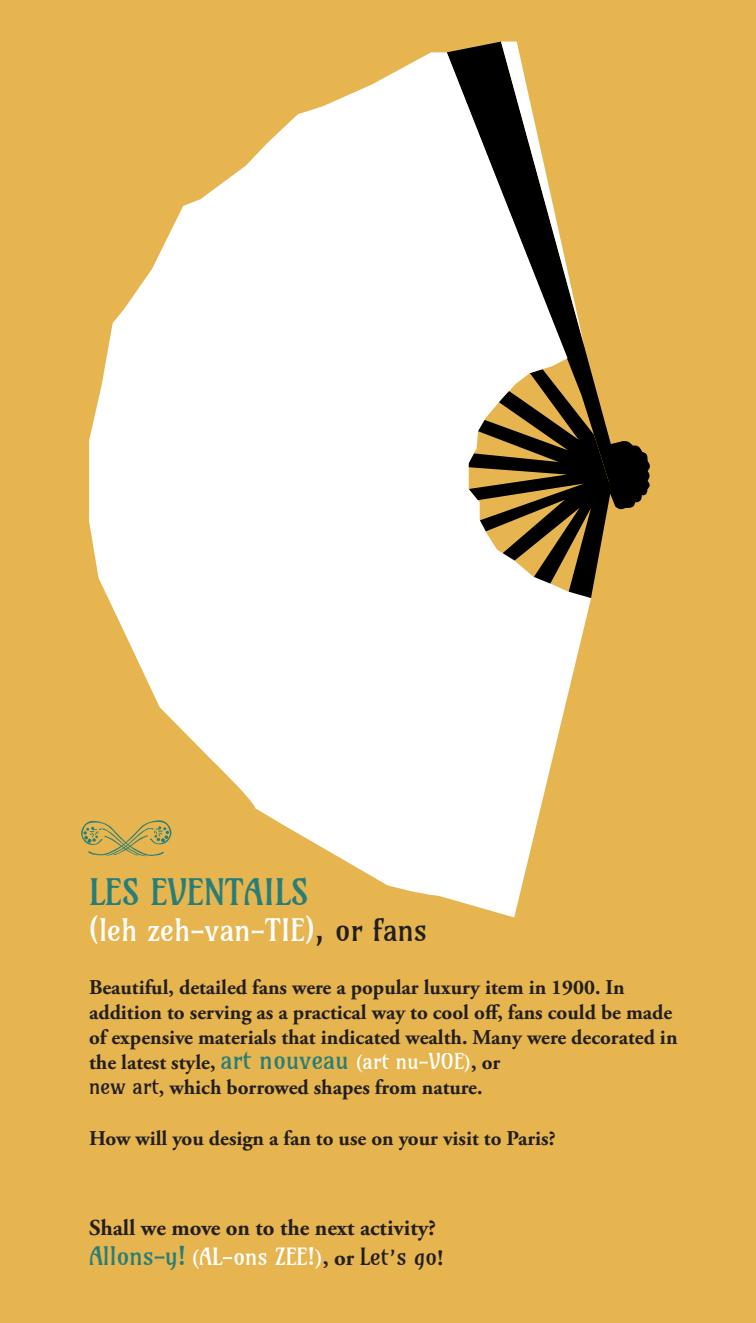
<style>
.page{position:relative;width:756px;height:1323px;background:#e6b550}
.page>*{position:absolute;margin:0;border:0;box-sizing:border-box;transform-origin:0 0}
.t1{font:35px "Amarante";color:#287e77}
.t2{font:29.75px "Amarante";color:#fff}
.t3{font:700 22.75px/29.4px "Adobe Garamond Pro";color:#231f20}
.t4{font:700 21px/25.2px "Adobe Garamond Pro";color:#231f20}
.s1{color:#231f20}
.s2{font-family:"Amarante";font-weight:400;font-size:24.5px;color:#287e77}
.s3{color:#fff}
.s4{font-family:"Amarante";font-weight:400;color:#fff}
.s5{font-family:"Amarante";font-weight:400}
</style>
<div class="page">
<svg style="left:501px;top:42px;width:18px;height:10px"></svg>
<svg style="left:591px;top:371px;width:19px;height:227px;fill:#000"></svg>
<svg style="left:89px;top:52px;width:502px;height:865px;fill:#fff"></svg>
<svg style="left:609px;top:440px;width:41px;height:72px"></svg>
<svg style="left:81px;top:820px;width:91px;height:37px"></svg>
<p class="t1" style="left:89px;top:871px;width:220px">LES EVENTAILS</p>
<p class="t2" style="left:89px;top:912px;width:340px">(leh zeh-van-TIE)<span class="s1">, or fans</span></p>
<p class="t4" style="left:89px;top:975px;width:590px">Beautiful, detailed fans were a popular luxury item in 1900. In addition to serving as a practical way to cool off, fans could be made of expensive materials that indicated wealth. Many were decorated in the latest style, <span class="s2">art nouveau</span> <span class="s3">(</span><span class="s4">art nu-VOE</span><span class="s3">)</span>, or<br><span class="s5">new art</span>, which borrowed shapes from nature.</p>
<p class="t4" style="left:89px;top:1126px;width:468px">How will you design a fan to use on your visit to Paris?</p>
<p class="t3" style="left:89px;top:1214px;width:356px">Shall we move on to the next activity?<br><span class="s2">Allons-y!</span> <span class="s3">(</span><span class="s4">AL-ons ZEE!</span><span class="s3">)</span>, or <span class="s5">Let’s go</span>!</p>
</div>
